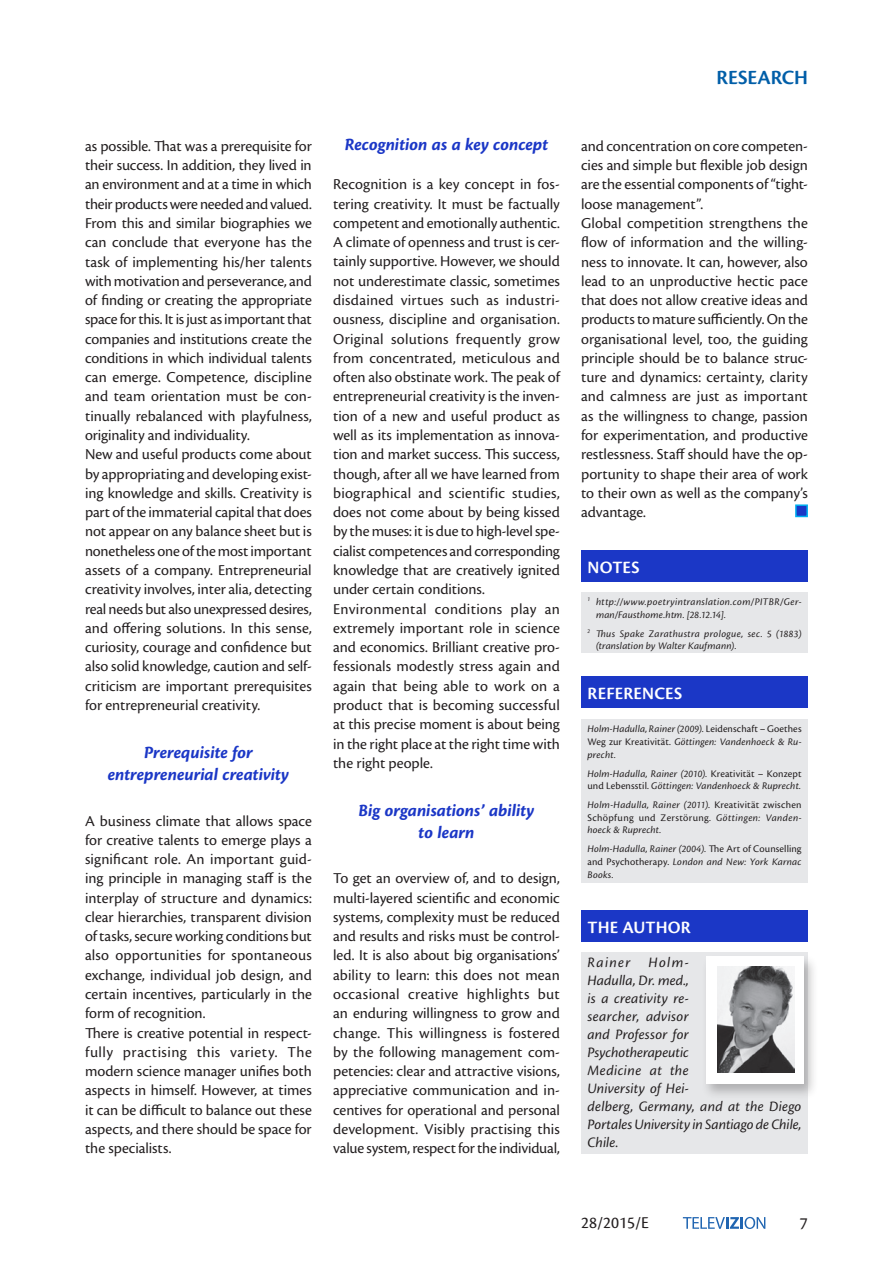
<style>
.page{position:relative;width:893px;height:1263px;background:#fff}
.page>*{position:absolute;margin:0;border:0;box-sizing:border-box;transform-origin:0 0}
.t1{font:600 21px "Cronos Pro";letter-spacing:-.005em;color:#005ea8}
.t2{font:italic 700 18px/22.5px "Cronos Pro";color:#1b37c6;text-align:center}
.t3{font:600 18px "Cronos Pro";letter-spacing:.155em;color:#fff}
.t4{font:18px "Cronos Pro";color:#231f20}
.t5{font:17.25px "Cronos Pro";color:#231f20}
.t6{font:15.75px/19.4px "Cronos Pro";letter-spacing:-.005em;color:#231f20}
.t7{font:italic 15px/18px "Cronos Pro";letter-spacing:.01em;color:#231f20}
.t8{font:italic 10.5px/12.6px "Cronos Pro";letter-spacing:.015em;color:#231f20}
.s1{font-style:normal}
</style>
<div class="page">
<div style="left:581px;top:593px;width:227px;height:60px;background:#e6e7e9"></div>
<div style="left:581px;top:550px;width:227px;height:32px;background:#1b37c6"></div>
<div style="left:581px;top:719px;width:227px;height:164px;background:#e6e7e9"></div>
<div style="left:581px;top:676px;width:227px;height:32px;background:#1b37c6"></div>
<div style="left:581px;top:952px;width:227px;height:202px;background:#e6e7e9"></div>
<div style="left:701px;top:953px;width:116px;height:146px;background:#231f20;opacity:.28"></div>
<div style="left:706px;top:956px;width:98px;height:127px;background:#fff"></div>
<div style="left:581px;top:909px;width:227px;height:32px;background:#1b37c6"></div>
<img style="left:718px;top:966px;width:76px;height:106px">
<svg style="left:683px;top:1217px;width:82px;height:12px"></svg>
<div style="left:795px;top:504px;width:13px;height:13px;background:#1b37c6;border:2px solid #00aeef"></div>
<p class="t6" style="left:85px;top:136px;width:228px">as possible. That was a prerequisite for their success. In addition, they lived in an environment and at a time in which their products were needed and valued.<br>From this and similar biographies we can conclude that everyone has the task of implementing his/her talents with motivation and perseverance, and of finding or creating the appropriate space for this. It is just as important that companies and institutions create the conditions in which individual talents can emerge. Competence, discipline and team orientation must be con&shy;tinually rebalanced with playfulness, originality and individuality.<br>New and useful products come about by appropriating and developing exist&shy;ing knowledge and skills. Creativity is part of the immaterial capital that does not appear on any balance sheet but is nonetheless one of the most important assets of a company. Entrepreneurial creativity involves, inter alia, detecting real needs but also unexpressed desires, and offering solutions. In this sense, curiosity, courage and confidence but also solid knowledge, caution and self&shy;criticism are important prerequisites for entrepreneurial creativity.</p>
<p class="t2" style="left:108px;top:741px;width:183px">Prerequisite for entrepreneurial creativity</p>
<p class="t6" style="left:85px;top:811px;width:228px">A business climate that allows space for creative talents to emerge plays a significant role. An important guid&shy;ing principle in managing staff is the interplay of structure and dynamics: clear hierarchies, transparent division of tasks, secure working conditions but also opportunities for spontaneous exchange, individual job design, and certain incentives, particularly in the form of recognition.<br>There is creative potential in respect&shy;fully practising this variety. The modern science manager unifies both aspects in himself. However, at times it can be difficult to balance out these aspects, and there should be space for the specialists.</p>
<h1 class="t1" style="left:717px;top:65px;width:93px">RESEARCH</h1>
<p class="t2" style="left:345px;top:134px;width:205px">Recognition as a key concept</p>
<p class="t6" style="left:333px;top:175px;width:228px">Recognition is a key concept in fos&shy;tering creativity. It must be factually competent and emotionally authentic.<br>A climate of openness and trust is cer&shy;tainly supportive. However, we should not underestimate classic, sometimes disdained virtues such as industri&shy;ousness, discipline and organisation.<br>Original solutions frequently grow from concentrated, meticulous and often also obstinate work. The peak of entrepreneurial creativity is the inven&shy;tion of a new and useful product as well as its implementation as innova&shy;tion and market success. This success, though, after all we have learned from biographical and scientific studies, does not come about by being kissed by the muses: it is due to high-level spe&shy;cialist competences and corresponding knowledge that are creatively ignited under certain conditions.<br>Environmental conditions play an extremely important role in science and economics. Brilliant creative pro&shy;fessionals modestly stress again and again that being able to work on a product that is becoming successful at this precise moment is about being in the right place at the right time with the right people.</p>
<p class="t2" style="left:358px;top:799px;width:177px">Big organisations’ ability to learn</p>
<p class="t6" style="left:333px;top:869px;width:228px;text-align:justify">To get an overview of, and to design, multi-layered scientific and economic systems, complexity must be reduced and results and risks must be control&shy;led. It is also about big organisations’ ability to learn: this does not mean occasional creative highlights but an enduring willingness to grow and change. This willingness is fostered by the following management com&shy;petencies: clear and attractive visions, appreciative communication and in&shy;centives for operational and personal development. Visibly practising this value system, respect for the individual,</p>
<p class="t6" style="left:581px;top:136px;width:228px">and concentration on core competen&shy;cies and simple but flexible job design are the essential components of “tight&shy;loose management”.<br>Global competition strengthens the flow of information and the willing&shy;ness to innovate. It can, however, also lead to an unproductive hectic pace that does not allow creative ideas and products to mature sufficiently. On the organisational level, too, the guiding principle should be to balance struc&shy;ture and dynamics: certainty, clarity and calmness are just as important as the willingness to change, passion for experimentation, and productive restlessness. Staff should have the op&shy;portunity to shape their area of work to their own as well as the company’s advantage.</p>
<p class="t3" style="left:588px;top:557px;width:44px">NOTES</p>
<p class="t8" style="left:596px;top:595px;width:207px;text-indent:-9px"><sup>1</sup> http://www.poetryintranslation.com/PITBR/Ger&shy;man/Fausthome.htm. [28.12.14].</p>
<p class="t8" style="left:596px;top:627px;width:207px;text-indent:-9px"><sup>2</sup> Thus Spake Zarathustra prologue, sec. 5 (1883) (translation by Walter Kaufmann).</p>
<p class="t3" style="left:588px;top:683px;width:38px">REFERENCES</p>
<p class="t8" style="left:587px;top:723px;width:216px;text-align:justify">Holm-Hadulla, Rainer (2009). <span class="s1">Leidenschaft – Goethes Weg zur Kreativität.</span> Göttingen: Vandenhoeck &amp; Ru&shy;precht.</p>
<p class="t8" style="left:587px;top:767px;width:216px">Holm-Hadulla, Rainer (2010). <span class="s1">Kreativität – Konzept und Lebensstil.</span> Göttingen: Vandenhoeck &amp; Ruprecht.</p>
<p class="t8" style="left:587px;top:799px;width:216px;text-align:justify">Holm-Hadulla, Rainer (2011). <span class="s1">Kreativität zwischen Schöpfung und Zerstörung.</span> Göttingen: Vanden&shy;hoeck &amp; Ruprecht.</p>
<p class="t8" style="left:587px;top:843px;width:216px;text-align:justify">Holm-Hadulla, Rainer (2004). <span class="s1">The Art of Counselling and Psychotherapy.</span> London and New: York Karnac Books.</p>
<p class="t3" style="left:588px;top:917px;width:101px">THE AUTHOR</p>
<p class="t7" style="left:587px;top:953px;width:216px">Rainer Holm-<br>Hadulla, Dr. med.,<br>is a creativity re-<br>searcher, advisor<br>and Professor for<br>Psychotherapeutic<br>Medicine at the<br>University of Hei-<br>delberg, Germany, and at the Diego<br>Portales University in Santiago de Chile,<br>Chile.</p>
<p class="t5" style="left:581px;top:1213px;width:69px">28/2015/E</p>
<p class="t4" style="left:800px;top:1213px;width:10px">7</p>
</div>
